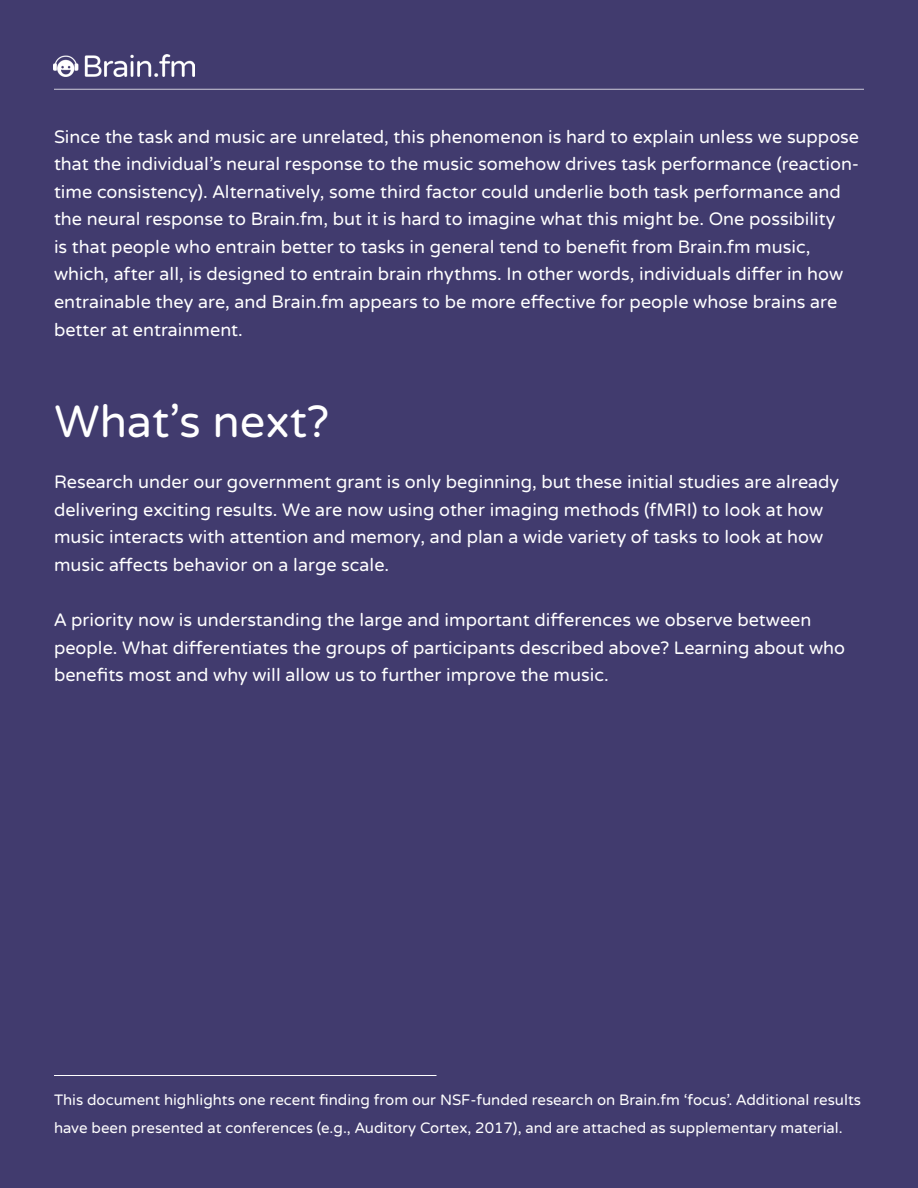
<style>
.page{position:relative;width:918px;height:1188px;background:#413b6e}
.page>*{position:absolute;margin:0;border:0;box-sizing:border-box;transform-origin:0 0}
.t1{font:45px "Varela Round";color:#fff}
.t2{font:18px/27.6px "Varela Round";color:#fff}
.t3{font:15px/27.6px "Varela Round";color:#fff}
</style>
<div class="page">
<img style="left:54px;top:54px;width:140px;height:23px">
<hr style="left:54px;top:89px;width:810px;height:1px;background:#fff">
<hr style="left:54px;top:1075px;width:382px;height:1px;background:#fff">
<p class="t2" style="left:54px;top:123px;width:807px">Since the task and music are unrelated, this phenomenon is hard to explain unless we suppose that the individual’s neural response to the music somehow drives task performance (reaction&shy;time consistency). Alternatively, some third factor could underlie both task performance and the neural response to Brain.fm, but it is hard to imagine what this might be. One possibility<br>is that people who entrain better to tasks in general tend to benefit from Brain.fm music, which, after all, is designed to entrain brain rhythms. In other words, individuals differ in how entrainable they are, and Brain.fm appears to be more effective for people whose brains are better at entrainment.</p>
<h1 class="t1" style="left:55px;top:396px;width:276px">What’s next?</h1>
<p class="t2" style="left:54px;top:469px;width:787px">Research under our government grant is only beginning, but these initial studies are already delivering exciting results. We are now using other imaging methods (fMRI) to look at how music interacts with attention and memory, and plan a wide variety of tasks to look at how music affects behavior on a large scale.</p>
<p class="t2" style="left:54px;top:607px;width:793px">A priority now is understanding the large and important differences we observe between people. What differentiates the groups of participants described above? Learning about who benefits most and why will allow us to further improve the music.</p>
<p class="t3" style="left:54px;top:1086px;width:808px">This document highlights one recent finding from our NSF-funded research on Brain.fm ‘focus’. Additional results have been presented at conferences (e.g., Auditory Cortex, 2017), and are attached as supplementary material.</p>
</div>
